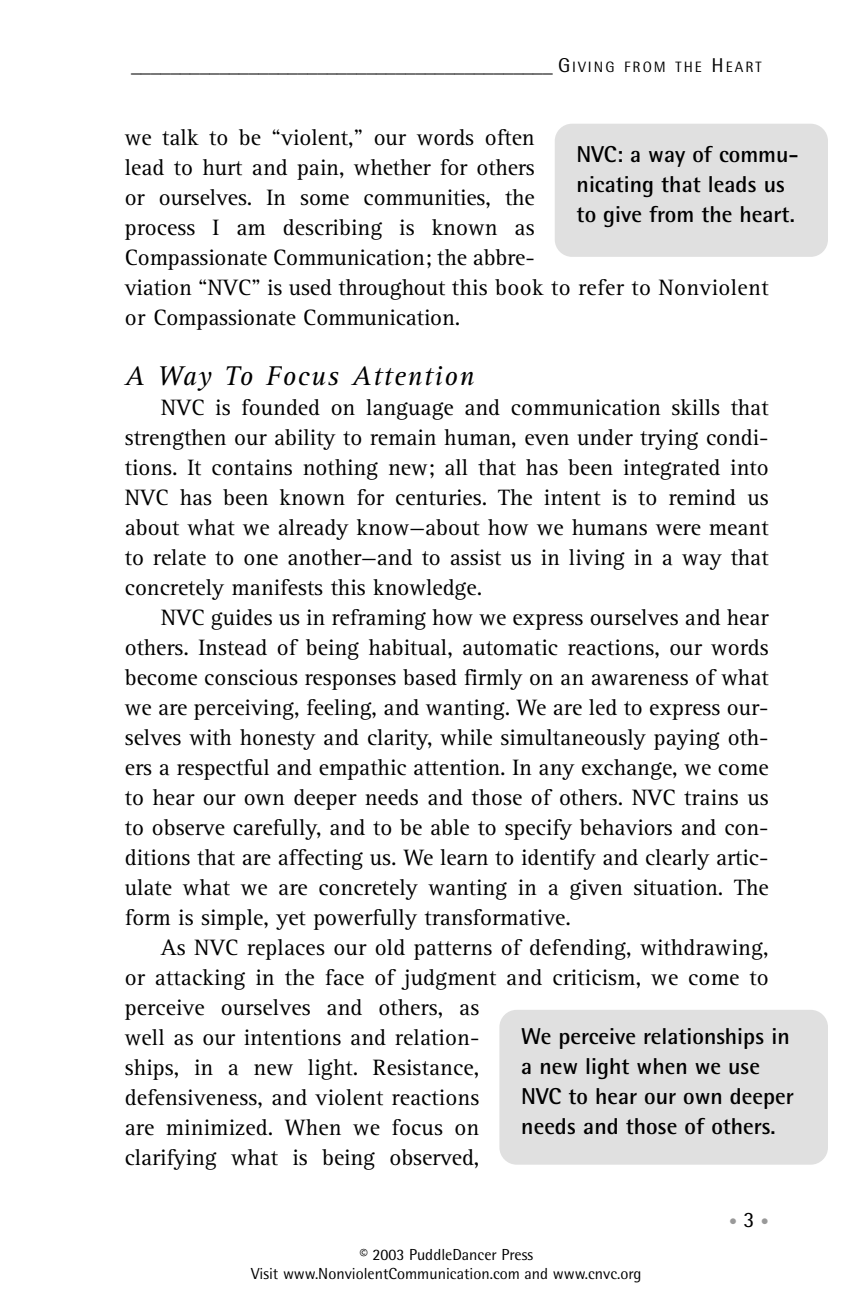
<style>
.page{position:relative;width:864px;height:1296px;background:#fff}
.page>*{position:absolute;margin:0;border:0;box-sizing:border-box;transform-origin:0 0}
.t1{font:italic 28px "Rotis Serif";letter-spacing:.055em;color:#000}
.t2{font:23px/30px "Rotis Serif";color:#000}
.t3{font:700 23px/30px "Rotis Semi Sans";color:#000}
.t4{font:20px "Rotis Semi Sans";color:#000}
.t5{font:16px/19.2px "Rotis Semi Sans";color:#000;text-align:center}
.t6{font:16px "Rotis Semi Sans";color:#999}
.s1{font-size:15px}
.s2{font-size:22px;color:#000}
</style>
<div class="page">
<div style="left:555px;top:124px;width:273px;height:133px;background:#e0e0e0;border-radius:17px"></div>
<div style="left:499px;top:1010px;width:329px;height:155px;background:#e0e0e0;border-radius:17px"></div>
<p class="t4" style="left:131px;top:58px;width:632px">___________________________________________ G<span class="s1">IVING FROM THE</span> H<span class="s1">EART</span></p>
<p class="t2" style="left:125px;top:124px;width:645px">we talk to be “violent,” our words often<br>lead to hurt and pain, whether for others<br>or ourselves. In some communities, the<br>process I am describing is known as<br>Compassionate Communication; the abbre-<br>viation “NVC” is used throughout this book to refer to Nonviolent or Compassionate Communication.</p>
<p class="t1" style="left:125px;top:365px;width:351px">A Way To Focus Attention</p>
<p class="t2" style="left:125px;top:394px;width:645px;text-align:justify;text-indent:36px">NVC is founded on language and communication skills that strengthen our ability to remain human, even under trying condi&shy;tions. It contains nothing new; all that has been integrated into NVC has been known for centuries. The intent is to remind us about what we already know—about how we humans were meant to relate to one another—and to assist us in living in a way that concretely manifests this knowledge.</p>
<p class="t2" style="left:125px;top:604px;width:645px;text-align:justify;text-indent:36px">NVC guides us in reframing how we express ourselves and hear others. Instead of being habitual, automatic reactions, our words become conscious responses based firmly on an awareness of what we are perceiving, feeling, and wanting. We are led to express our&shy;selves with honesty and clarity, while simultaneously paying oth&shy;ers a respectful and empathic attention. In any exchange, we come to hear our own deeper needs and those of others. NVC trains us to observe carefully, and to be able to specify behaviors and con&shy;ditions that are affecting us. We learn to identify and clearly artic&shy;ulate what we are concretely wanting in a given situation. The form is simple, yet powerfully transformative.</p>
<p class="t2" style="left:125px;top:934px;width:645px;text-indent:36px">As NVC replaces our old patterns of defending, withdrawing, or attacking in the face of judgment and criticism, we come to perceive ourselves and others, as<br>well as our intentions and relation-<br>ships, in a new light. Resistance,<br>defensiveness, and violent reactions<br>are minimized. When we focus on<br>clarifying what is being observed,</p>
<p class="t3" style="left:577px;top:142px;width:224px">NVC: a way of commu&shy;nicating that leads us to give from the heart.</p>
<p class="t3" style="left:521px;top:1024px;width:274px">We perceive relationships in a new light when we use<br>NVC to hear our own deeper needs and those of others.</p>
<p class="t5" style="left:251px;top:1246px;width:392px">© 2003 PuddleDancer Press<br>Visit www.NonviolentCommunication.com and www.cnvc.org</p>
<p class="t6" style="left:729px;top:1216px;width:41px">•<span class="s2">3</span>•</p>
</div>
